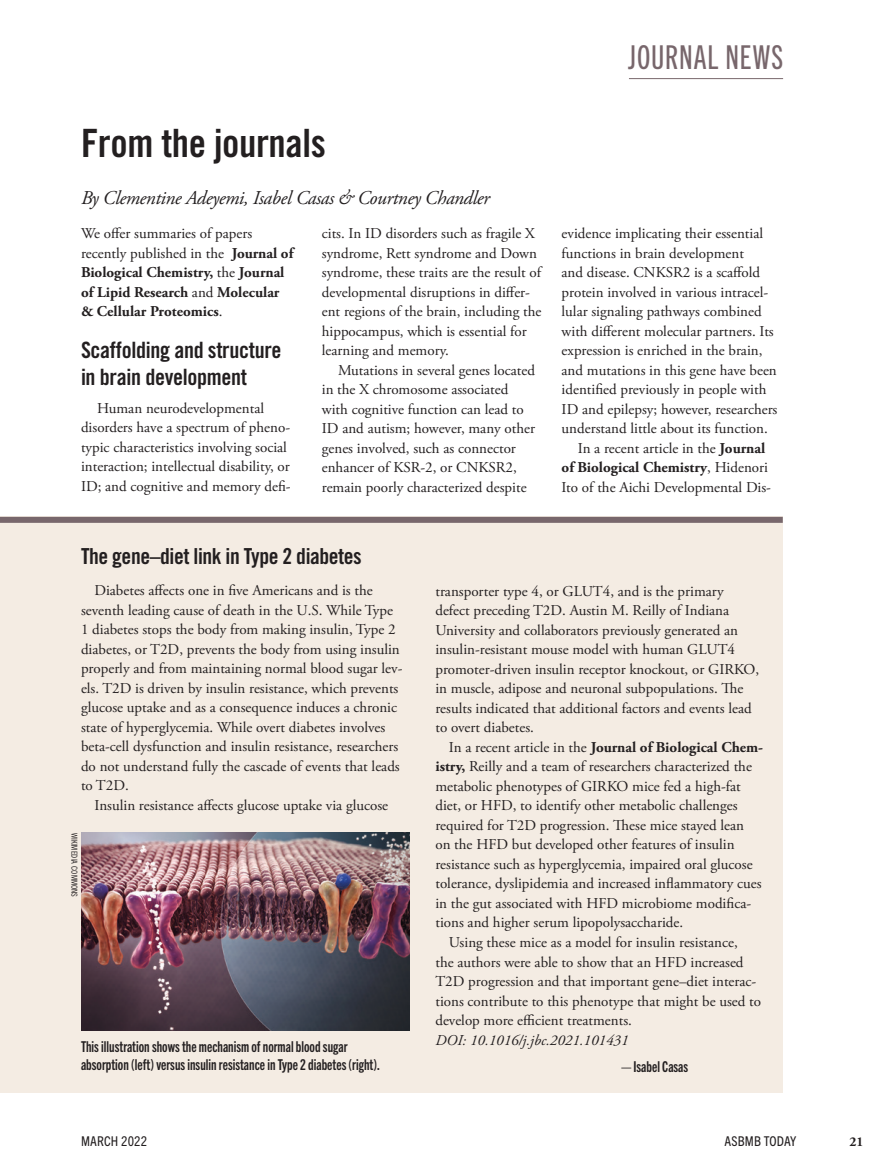
<style>
.page{position:relative;width:891px;height:1175px;background:#fff}
.page>*{position:absolute;margin:0;border:0;box-sizing:border-box;transform-origin:0 0}
.Header_largest{font:39px "Trade Gothic Bold Cond Twenty";letter-spacing:-.01em;color:#231f20}
.A_NEW_kicker_style_n{font:33px "Trade Gothic Next LT Pro Cm";letter-spacing:.025em;color:#78676c}
.Member_subhead{font:22.5px/27px "Trade Gothic Bold Cond Twenty";letter-spacing:-.015em;color:#231f20}
.Member_subhead-2{font:22.05px "Trade Gothic Bold Cond Twenty";letter-spacing:-.02em;color:#231f20}
.Byline_large{font:italic 19.5px "Adobe Garamond Pro";letter-spacing:-.02em;color:#231f20}
.Award_text{font:15px/19.5px "Adobe Garamond Pro";color:#231f20}
.Award_text-2{font:700 15px/19.5px "Adobe Garamond Pro";color:#231f20}
.captions{font:15px/18px "Trade Gothic Next LT Pro Bd Cm";color:#231f20}
.Award_text-3{font:italic 15px "Adobe Garamond Pro";color:#231f20}
.Award_text-4{font:15px "Trade Gothic Next LT Pro Bd Cm";color:#231f20}
.t1{font:condensed 13.5px "Trade Gothic Next LT Pro";letter-spacing:.01em;color:#231f20}
.t2{font:700 13.5px "Adobe Garamond Pro";color:#231f20}
.captions-2{font:8.25px "Trade Gothic LT Pro Cn 18";letter-spacing:.01em;color:#231f20}
.s1{font-weight:400}
.s2{font-weight:700}
</style>
<div class="page">
<hr style="left:629px;top:78px;width:154px;height:1px;background:#78676c">
<div style="left:0;top:517px;width:783px;height:575px;background:#f4ece3"></div>
<div style="left:0;top:517px;width:783px;height:6px;background:#78676c"></div>
<img style="left:81px;top:832px;width:328px;height:198px">
<p class="A_NEW_kicker_style_n" style="left:628px;top:35px;width:157px">JOURNAL NEWS</p>
<p class="Header_largest" style="left:81px;top:120px;width:246px">From the journals</p>
<p class="Byline_large" style="left:81px;top:186px;width:410px">By Clementine Adeyemi, Isabel Casas &amp; Courtney Chandler</p>
<p class="Award_text-2" style="left:81px;top:224px;width:214px"><span class="s1">We offer summaries of papers recently published in the</span> Journal of<br>Biological Chemistry, <span class="s1">the</span> Journal of Lipid Research <span class="s1">and</span> Molecular &amp; Cellular Proteomics<span class="s1">.</span></p>
<p class="Member_subhead" style="left:81px;top:336px;width:202px">Scaffolding and structure in brain development</p>
<p class="Award_text" style="left:81px;top:399px;width:211px;text-indent:16px">Human neurodevelopmental disorders have a spectrum of pheno&shy;typic characteristics involving social interaction; intellectual disability, or ID; and cognitive and memory defi-</p>
<p class="Award_text" style="left:322px;top:224px;width:221px">cits. In ID disorders such as fragile X syndrome, Rett syndrome and Down syndrome, these traits are the result of developmental disruptions in differ&shy;ent regions of the brain, including the hippocampus, which is essential for learning and memory.</p>
<p class="Award_text" style="left:322px;top:361px;width:215px;text-indent:16px">Mutations in several genes located in the X chromosome associated with cognitive function can lead to ID and autism; however, many other genes involved, such as connector enhancer of KSR-2, or CNKSR2, remain poorly characterized despite</p>
<p class="Award_text" style="left:562px;top:224px;width:217px">evidence implicating their essential functions in brain development<br>and disease. CNKSR2 is a scaffold protein involved in various intracel&shy;lular signaling pathways combined with different molecular partners. Its expression is enriched in the brain, and mutations in this gene have been identified previously in people with ID and epilepsy; however, researchers understand little about its function.</p>
<p class="Award_text" style="left:562px;top:439px;width:211px;text-indent:16px">In a recent article in the <span class="s2">Journal of Biological Chemistry</span>, Hidenori<br>Ito of the Aichi Developmental Dis-</p>
<p class="Member_subhead-2" style="left:81px;top:542px;width:282px">The gene–diet link in Type 2 diabetes</p>
<p class="Award_text" style="left:81px;top:581px;width:323px;text-indent:14px">Diabetes affects one in five Americans and is the seventh leading cause of death in the U.S. While Type 1 diabetes stops the body from making insulin, Type 2 diabetes, or T2D, prevents the body from using insulin properly and from maintaining normal blood sugar lev&shy;els. T2D is driven by insulin resistance, which prevents glucose uptake and as a consequence induces a chronic state of hyperglycemia. While overt diabetes involves beta-cell dysfunction and insulin resistance, researchers do not understand fully the cascade of events that leads to T2D.</p>
<p class="Award_text" style="left:95px;top:795px;width:295px">Insulin resistance affects glucose uptake via glucose</p>
<p class="captions-2" style="left:79px;top:832px;width:66px;rotate:90deg">WIKIMEDIA COMMONS</p>
<p class="captions" style="left:81px;top:1036px;width:300px">This illustration shows the mechanism of normal blood sugar absorption (left) versus insulin resistance in Type 2 diabetes (right).</p>
<p class="Award_text" style="left:435px;top:582px;width:325px">transporter type 4, or GLUT4, and is the primary defect preceding T2D. Austin M. Reilly of Indiana University and collaborators previously generated an insulin-resistant mouse model with human GLUT4 promoter-driven insulin receptor knockout, or GIRKO, in muscle, adipose and neuronal subpopulations. The results indicated that additional factors and events lead to overt diabetes.</p>
<p class="Award_text" style="left:435px;top:738px;width:329px;text-indent:14px">In a recent article in the <span class="s2">Journal of Biological Chem&shy;istry,</span> Reilly and a team of researchers characterized the metabolic phenotypes of GIRKO mice fed a high-fat diet, or HFD, to identify other metabolic challenges required for T2D progression. These mice stayed lean<br>on the HFD but developed other features of insulin resistance such as hyperglycemia, impaired oral glucose tolerance, dyslipidemia and increased inflammatory cues in the gut associated with HFD microbiome modifica&shy;tions and higher serum lipopolysaccharide.</p>
<p class="Award_text" style="left:435px;top:933px;width:327px;text-indent:14px">Using these mice as a model for insulin resistance,<br>the authors were able to show that an HFD increased T2D progression and that important gene–diet interac&shy;tions contribute to this phenotype that might be used to develop more efficient treatments.</p>
<p class="Award_text-3" style="left:435px;top:1030px;width:195px">DOI: 10.1016/j.jbc.2021.101431</p>
<p class="Award_text-4" style="left:621px;top:1056px;width:68px">— Isabel Casas</p>
<p class="t1" style="left:81px;top:1131px;width:68px">MARCH 2022</p>
<p class="t1" style="left:725px;top:1131px;width:73px">ASBMB TODAY</p>
<p class="t2" style="left:849px;top:1133px;width:16px">21</p>
</div>
